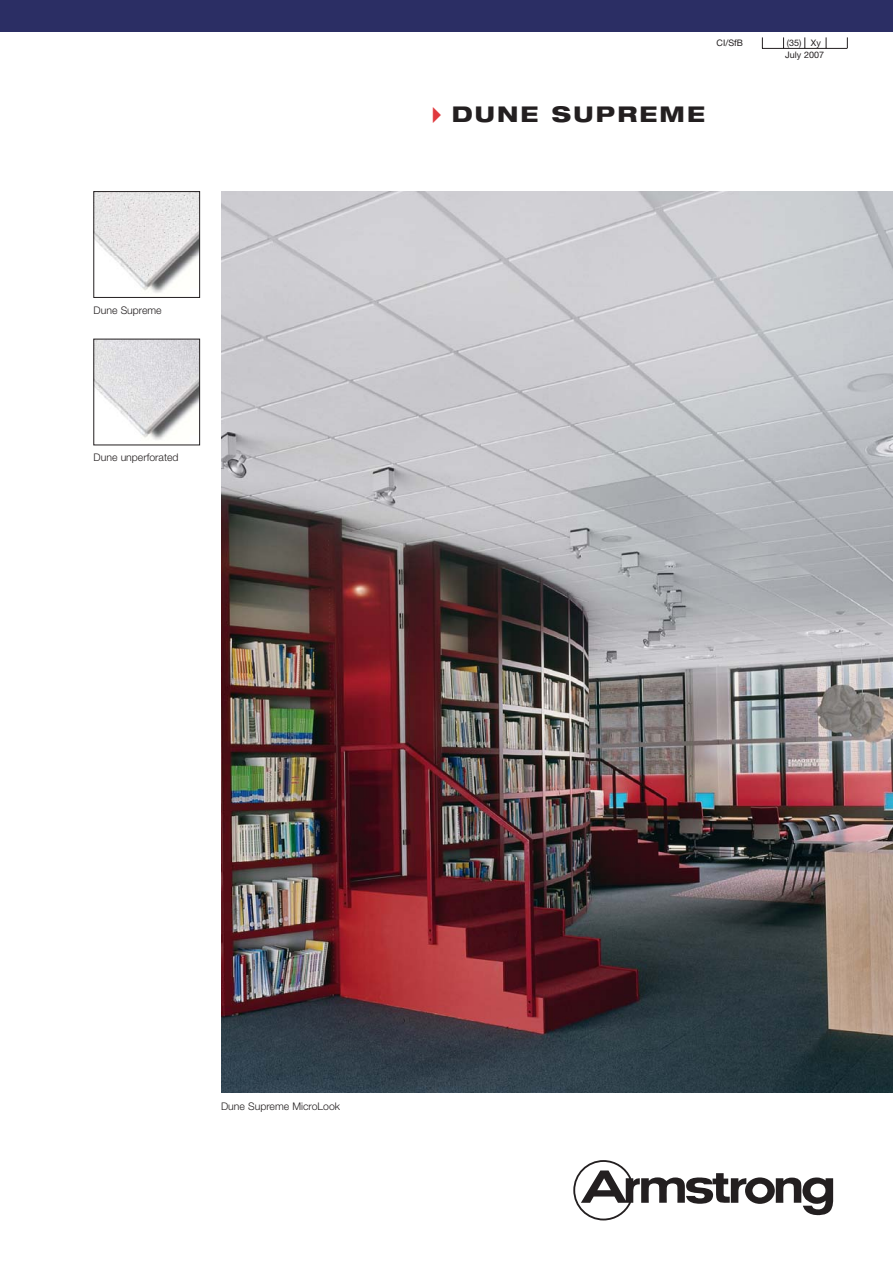
<style>
.page{position:relative;width:893px;height:1263px;background:#fff}
.page>*{position:absolute;margin:0;border:0;box-sizing:border-box;transform-origin:0 0}
.t1{font:800 expanded 21.75px "Helvetica Neue";letter-spacing:.1em;color:#231f20}
.t2{font:300 10.5px "Helvetica Neue";color:#231f20}
.t3{font:9px/12px "Helvetica Neue";color:#231f20}
.s1{color:#e0393e}
</style>
<div class="page">
<img style="left:221px;top:191px;width:672px;height:902px">
<img style="left:96px;top:341px;width:102px;height:99px">
<img style="left:96px;top:193px;width:102px;height:100px">
<div style="left:94px;top:191px;width:106px;height:107px;border:1px solid #231f20"></div>
<svg style="left:573px;top:1160px;width:260px;height:60px"></svg>
<hr style="left:762px;top:48px;width:85px;height:1px;background:#231f20">
<div style="left:0;top:0;width:893px;height:32px;background:#2b2e64"></div>
<p class="t2" style="left:94px;top:307px;width:70px">Dune Supreme</p>
<p class="t2" style="left:94px;top:453px;width:87px">Dune unperforated</p>
<p class="t3" style="left:717px;top:38px;width:28px">CI/SfB</p>
<p class="t3" style="left:785px;top:38px;width:40px">(35) Xy<br>July 2007</p>
<h1 class="t1" style="left:423px;top:106px;width:283px"><span class="s1">✔</span>DUNE SUPREME</h1>
<p class="t2" style="left:221px;top:1102px;width:121px">Dune Supreme MicroLook</p>
</div>
